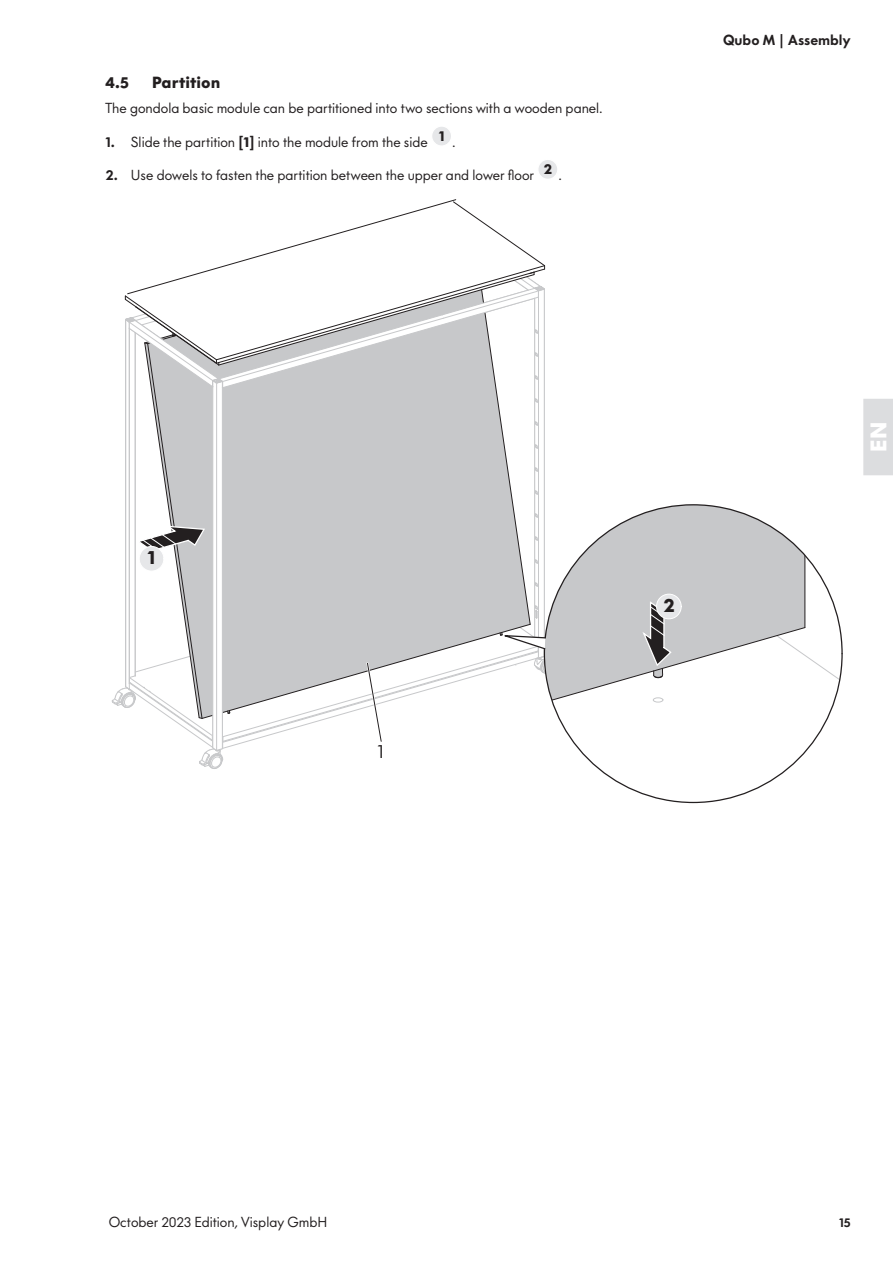
<style>
.page{position:relative;width:893px;height:1263px;background:#fff}
.page>*{position:absolute;margin:0;border:0;box-sizing:border-box;transform-origin:0 0}
.t1{font:700 21px "V Futura";color:#fff}
.t2{font:700 18px "V Futura";color:#231f20}
.t3{font:18px "V Futura";color:#231f20}
.t4{font:700 15px "V Futura";color:#231f20}
.t5{font:13.5px "V Futura";color:#231f20}
.t6{font:800 13.5px "V Futura";color:#231f20}
.t7{font:800 12px "V Futura";color:#231f20}
.s1{font-weight:800}
.s2{font-weight:700}
</style>
<div class="page">
<div style="left:432px;top:126px;width:20px;height:20px;background:#e6e7e9;border-radius:50%"></div>
<div style="left:431px;top:125px;width:21px;height:22px;border:1px solid #fff;border-radius:50%"></div>
<div style="left:538px;top:159px;width:20px;height:20px;background:#e6e7e9;border-radius:50%"></div>
<div style="left:537px;top:159px;width:21px;height:21px;border:1px solid #fff;border-radius:50%"></div>
<svg style="left:589px;top:504px;width:254px;height:143px"></svg>
<svg style="left:589px;top:647px;width:254px;height:157px"></svg>
<svg style="left:112px;top:199px;width:477px;height:570px"></svg>
<div style="left:139px;top:546px;width:25px;height:25px;background:#e6e7e9;border:1px solid #fff;border-radius:50%"></div>
<svg style="left:641px;top:600px;width:32px;height:79px;background:#a1a0a1"></svg>
<div style="left:656px;top:594px;width:26px;height:25px;background:#e6e7e9;border:1px solid #fff;border-radius:50%"></div>
<svg style="left:863px;top:399px;width:30px;height:76px"></svg>
<div style="left:867px;top:401px;width:23px;height:71px;background:#dcdddf"></div>
<div style="left:866px;top:401px;width:25px;height:72px;border:1px solid #dcdddf"></div>
<p class="t4" style="left:105px;top:72px;width:25px">4.5</p>
<p class="t4" style="left:152px;top:72px;width:69px">Partition</p>
<p class="t5" style="left:105px;top:100px;width:499px">The gondola basic module can be partitioned into two sections with a wooden panel.</p>
<p class="t5" style="left:105px;top:133px;width:352px"><span class="s1">1.</span> Slide the partition <span class="s2">[1]</span> into the module from the side <sup>1</sup> .</p>
<p class="t5" style="left:105px;top:167px;width:458px"><span class="s1">2.</span> Use dowels to fasten the partition between the upper and lower floor <sup>2</sup> .</p>
<p class="t6" style="left:723px;top:31px;width:129px">Qubo M | Assembly</p>
<h2 class="t2" style="left:148px;top:545px;width:9px">1</h2>
<h2 class="t3" style="left:378px;top:740px;width:7px">1</h2>
<h2 class="t2" style="left:663px;top:593px;width:13px">2</h2>
<h1 class="t1" style="left:865px;top:452px;width:31px;rotate:-90deg">EN</h1>
<p class="t5" style="left:109px;top:1213px;width:220px">October 2023 Edition, Visplay GmbH</p>
<p class="t7" style="left:839px;top:1214px;width:13px">15</p>
</div>
